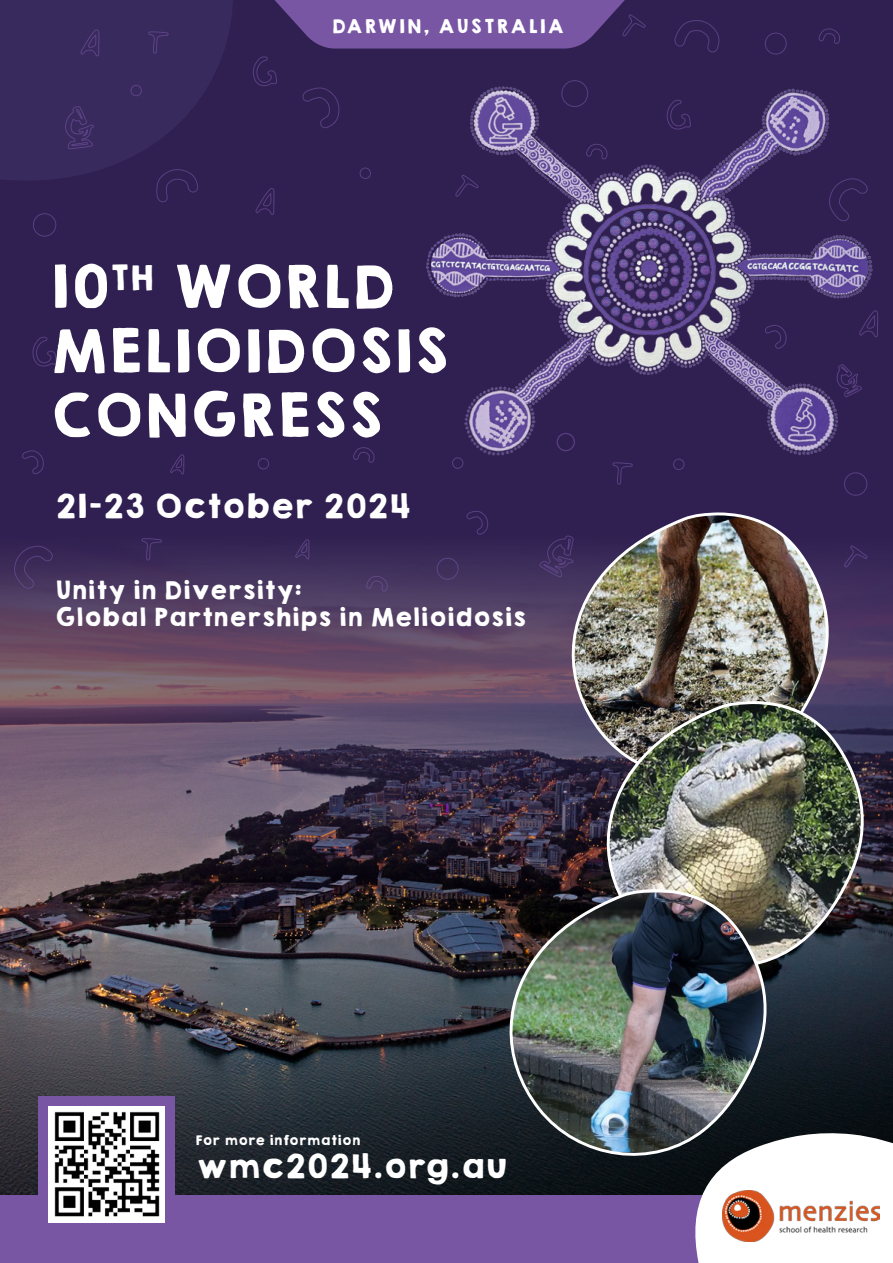
<style>
.page{position:relative;width:893px;height:1263px;background:#302051}
.page>*{position:absolute;margin:0;border:0;box-sizing:border-box;transform-origin:0 0}
.t1{font:53.55px/64.3px "KGHAPPY Solid";color:#fff}
.t2{font:30px "KGHAPPY Solid";color:#fff}
.t3{font:22.5px/27px "KGHAPPY Solid";color:#fff}
.t4{font:17.25px "KGHAPPY Solid";letter-spacing:.1em;color:#fff}
.t5{font:12.15px "KGHAPPY Solid";letter-spacing:.02em;color:#fff}
</style>
<div class="page">
<img style="left:0;top:909px;width:893px;height:286px">
<svg style="left:0;top:466px;width:893px;height:443px"></svg>
<img style="left:558px;top:525px;width:277px;height:272px">
<img style="left:593px;top:699px;width:277px;height:287px">
<img style="left:496px;top:887px;width:277px;height:287px">
<div style="left:0;top:1195px;width:893px;height:68px;background:#7856a4"></div>
<img style="left:38px;top:1096px;width:137px;height:127px">
<svg style="left:302px;top:87px;width:38px;height:41px"></svg>
<svg style="left:465px;top:525px;width:24px;height:10px"></svg>
<svg style="left:21px;top:450px;width:24px;height:25px"></svg>
<svg style="left:14px;top:545px;width:39px;height:44px"></svg>
<svg style="left:681px;top:20px;width:32px;height:7px"></svg>
<svg style="left:366px;top:574px;width:23px;height:17px"></svg>
<svg style="left:353px;top:447px;width:22px;height:16px"></svg>
<div style="left:33px;top:213px;width:23px;height:24px;border:1px solid #7856a4;border-radius:50%"></div>
<div style="left:437px;top:558px;width:21px;height:22px;border:1px solid #7856a4;border-radius:50%"></div>
<div style="left:360px;top:168px;width:11px;height:11px;border:1px solid #7856a4;border-radius:50%"></div>
<div style="left:258px;top:458px;width:11px;height:11px;border:1px solid #7856a4;border-radius:50%"></div>
<svg style="left:538px;top:525px;width:36px;height:52px"></svg>
<svg style="left:253px;top:56px;width:24px;height:30px"></svg>
<svg style="left:32px;top:336px;width:25px;height:31px"></svg>
<svg style="left:255px;top:188px;width:20px;height:27px"></svg>
<svg style="left:169px;top:454px;width:16px;height:21px"></svg>
<svg style="left:294px;top:539px;width:16px;height:21px"></svg>
<svg style="left:0;top:0;width:233px;height:203px"></svg>
<svg style="left:142px;top:538px;width:20px;height:22px"></svg>
<svg style="left:843px;top:545px;width:24px;height:23px"></svg>
<svg style="left:275px;top:0;width:371px;height:49px"></svg>
<img style="left:405px;top:27px;width:488px;height:498px">
<svg style="left:687px;top:1130px;width:206px;height:133px"></svg>
<img style="left:723px;top:1190px;width:156px;height:51px">
<p class="t4" style="left:332px;top:13px;width:234px">DARWIN, AUSTRALIA</p>
<h1 class="t1" style="left:49px;top:254px;width:401px">10<sup>TH</sup> WORLD<br>MELIOIDOSIS<br>CONGRESS</h1>
<h2 class="t2" style="left:54px;top:483px;width:357px">21-23 October 2024</h2>
<p class="t3" style="left:55px;top:577px;width:473px">Unity in Diversity:<br>Global Partnerships in Melioidosis</p>
<p class="t5" style="left:195px;top:1131px;width:167px">For more information</p>
<h2 class="t2" style="left:195px;top:1143px;width:313px">wmc2024.org.au</h2>
</div>
